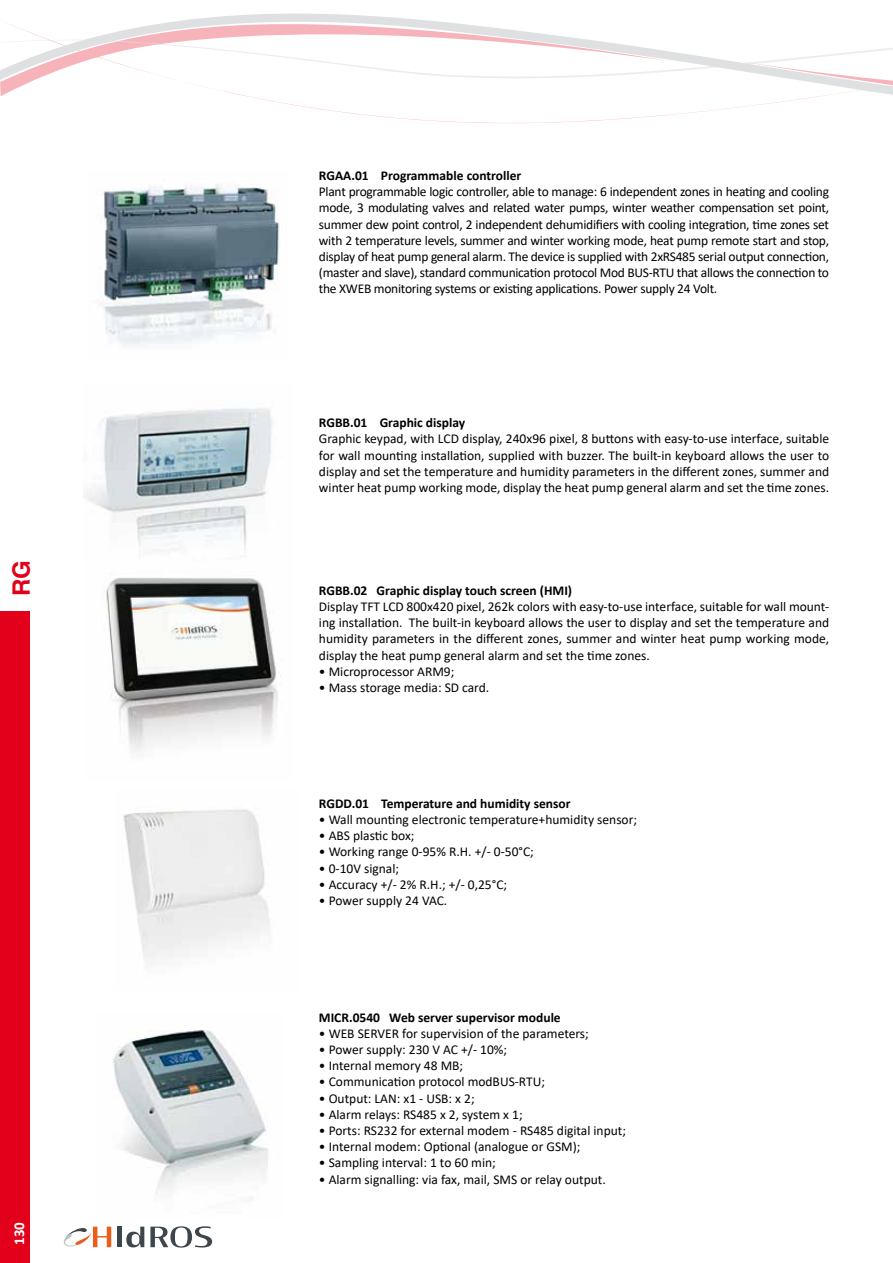
<style>
.page{position:relative;width:893px;height:1263px;background:#fff}
.page>*{position:absolute;margin:0;border:0;box-sizing:border-box;transform-origin:0 0}
.t1{font:700 24px "Helvetica";color:#e2001a}
.t2{font:700 15px "Calibri";color:#fff}
.t3{font:13.5px/16.2px "Calibri";color:#000;text-align:justify}
.t4{font:700 13.5px "Calibri";color:#000}
</style>
<div class="page">
<div style="left:0;top:611px;width:30px;height:652px;background:#e2001a"></div>
<svg style="left:0;top:13px;width:893px;height:111px"></svg>
<hr style="left:117px;top:1226px;width:4px;height:21px;background:#3d464c">
<svg style="left:150px;top:1226px;width:62px;height:21px"></svg>
<svg style="left:126px;top:1226px;width:18px;height:21px"></svg>
<svg style="left:64px;top:1226px;width:47px;height:21px"></svg>
<img style="left:103px;top:184px;width:176px;height:161px">
<img style="left:84px;top:408px;width:197px;height:345px">
<img style="left:112px;top:1029px;width:156px;height:171px">
<img style="left:123px;top:809px;width:147px;height:152px">
<h1 class="t1" style="left:7px;top:596px;width:37px;rotate:-90deg">RG</h1>
<p class="t2" style="left:8px;top:1245px;width:24px;rotate:-90deg">130</p>
<p class="t4" style="left:319px;top:166px;width:204px">RGAA.01 Programmable controller</p>
<p class="t3" style="left:319px;top:183px;width:512px">Plant programmable logic controller, able to manage: 6 independent zones in heating and cooling mode, 3 modulating valves and related water pumps, winter weather compensation set point, summer dew point control, 2 independent dehumidifiers with cooling integration, time zones set with 2 temperature levels, summer and winter working mode, heat pump remote start and stop, display of heat pump general alarm. The device is supplied with 2xRS485 serial output connection, (master and slave), standard communication protocol Mod BUS-RTU that allows the connection to the XWEB monitoring systems or existing applications. Power supply 24 Volt.</p>
<p class="t4" style="left:319px;top:413px;width:148px">RGBB.01 Graphic display</p>
<p class="t3" style="left:319px;top:430px;width:512px">Graphic keypad, with LCD display, 240x96 pixel, 8 buttons with easy-to-use interface, suitable for wall mounting installation, supplied with buzzer. The built-in keyboard allows the user to display and set the temperature and humidity parameters in the different zones, summer and winter heat pump working mode, display the heat pump general alarm and set the time zones.</p>
<p class="t4" style="left:319px;top:581px;width:255px">RGBB.02 Graphic display touch screen (HMI)</p>
<p class="t3" style="left:319px;top:598px;width:512px">Display TFT LCD 800x420 pixel, 262k colors with easy-to-use interface, suitable for wall mount&shy;ing installation. The built-in keyboard allows the user to display and set the temperature and humidity parameters in the different zones, summer and winter heat pump working mode, display the heat pump general alarm and set the time zones.</p>
<p class="t3" style="left:319px;top:663px;width:137px">• Microprocessor ARM9;</p>
<p class="t3" style="left:319px;top:679px;width:172px">• Mass storage media: SD card.</p>
<p class="t4" style="left:319px;top:794px;width:253px">RGDD.01 Temperature and humidity sensor</p>
<p class="t3" style="left:319px;top:811px;width:320px">• Wall mounting electronic temperature+humidity sensor;</p>
<p class="t3" style="left:319px;top:827px;width:97px">• ABS plastic box;</p>
<p class="t3" style="left:319px;top:843px;width:216px">• Working range 0-95% R.H. +/- 0-50°C;</p>
<p class="t3" style="left:319px;top:860px;width:82px">• 0-10V signal;</p>
<p class="t3" style="left:319px;top:876px;width:190px">• Accuracy +/- 2% R.H.; +/- 0,25°C;</p>
<p class="t3" style="left:319px;top:892px;width:130px">• Power supply 24 VAC.</p>
<p class="t4" style="left:319px;top:1007px;width:243px">MICR.0540 Web server supervisor module</p>
<p class="t3" style="left:319px;top:1025px;width:271px">• WEB SERVER for supervision of the parameters;</p>
<p class="t3" style="left:319px;top:1041px;width:190px">• Power supply: 230 V AC +/- 10%;</p>
<p class="t3" style="left:319px;top:1057px;width:146px">• Internal memory 48 MB;</p>
<p class="t3" style="left:319px;top:1073px;width:228px">• Communication protocol modBUS-RTU;</p>
<p class="t3" style="left:319px;top:1089px;width:157px">• Output: LAN: x1 - USB: x 2;</p>
<p class="t3" style="left:319px;top:1106px;width:205px">• Alarm relays: RS485 x 2, system x 1;</p>
<p class="t3" style="left:319px;top:1122px;width:309px">• Ports: RS232 for external modem - RS485 digital input;</p>
<p class="t3" style="left:319px;top:1138px;width:263px">• Internal modem: Optional (analogue or GSM);</p>
<p class="t3" style="left:319px;top:1154px;width:178px">• Sampling interval: 1 to 60 min;</p>
<p class="t3" style="left:319px;top:1170px;width:288px">• Alarm signalling: via fax, mail, SMS or relay output.</p>
</div>
